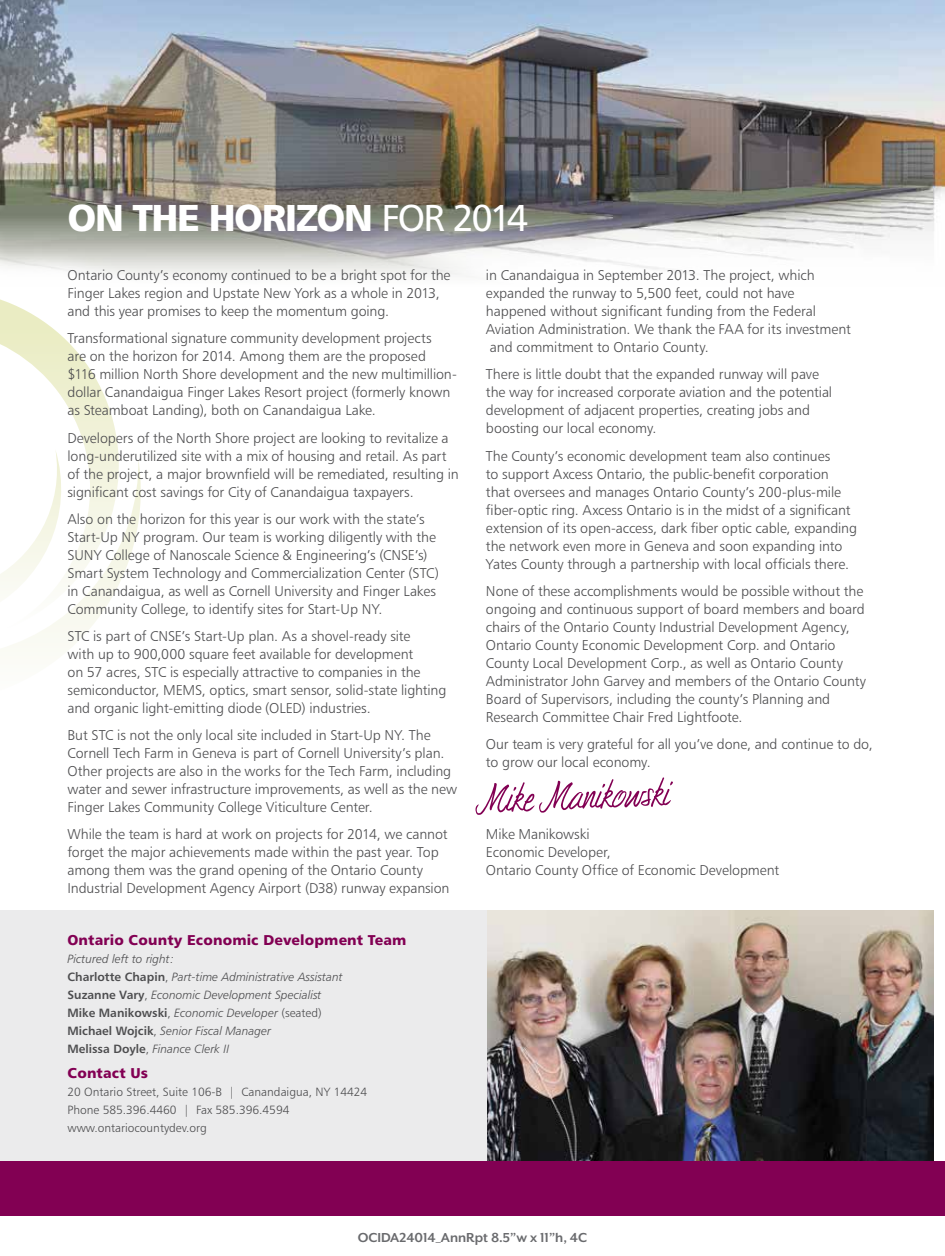
<style>
.page{position:relative;width:945px;height:1256px;background:#fff}
.page>*{position:absolute;margin:0;border:0;box-sizing:border-box;transform-origin:0 0}
.t1{font:37.5px "Humanist 777 BT Black B";letter-spacing:-.04em;color:#fff}
.t2{font:700 15px "Mr Eaves XL San OT";color:#696a6d}
.t3{font:14.25px/18px "Humanist 777 BT Light B";letter-spacing:-.005em;color:#4d4d4f}
.t4{font:14.25px "Humanist 777 BT Black B";letter-spacing:.01em;color:#820053}
.t5{font:12px/18px "Humanist 777 BT Light Italic B";color:#4d4d4f}
.t6{font:12px/18px "Humanist 777 BT Light B";color:#4d4d4f}
.s1{font-family:"Humanist 777 BT Roman B"}
.s2{font-family:"Humanist 777 BT Bold B"}
.s3{font-family:"Humanist 777 BT Light B"}
</style>
<div class="page">
<img style="left:0;top:0;width:945px;height:277px">
<img style="left:487px;top:910px;width:446px;height:251px">
<svg style="left:0;top:461px;width:141px;height:191px"></svg>
<svg style="left:0;top:299px;width:135px;height:345px"></svg>
<div style="left:0;top:910px;width:486px;height:292px;background:#ebebec"></div>
<div style="left:0;top:1161px;width:945px;height:54px;background:#820053"></div>
<svg style="left:475px;top:777px;width:198px;height:38px"></svg>
<h1 class="t1" style="left:68px;top:194px;width:462px">ON THE HORIZON <span class="s1">FOR 2014</span></h1>
<p class="t3" style="left:68px;top:266px;width:384px">Ontario County’s economy continued to be a bright spot for the<br>Finger Lakes region and Upstate New York as a whole in 2013, and this year promises to keep the momentum going.</p>
<p class="t3" style="left:68px;top:329px;width:391px">Transformational signature community development projects<br>are on the horizon for 2014. Among them are the proposed $116 million North Shore development and the new multimillion&shy;dollar Canandaigua Finger Lakes Resort project (formerly known as Steamboat Landing), both on Canandaigua Lake.</p>
<p class="t3" style="left:68px;top:428px;width:393px">Developers of the North Shore project are looking to revitalize a long-underutilized site with a mix of housing and retail. As part of the project, a major brownfield will be remediated, resulting in significant cost savings for City of Canandaigua taxpayers.</p>
<p class="t3" style="left:68px;top:509px;width:373px">Also on the horizon for this year is our work with the state’s Start-Up NY program. Our team is working diligently with the SUNY College of Nanoscale Science &amp; Engineering’s (CNSE’s)<br>Smart System Technology and Commercialization Center (STC) in Canandaigua, as well as Cornell University and Finger Lakes Community College, to identify sites for Start-Up NY.</p>
<p class="t3" style="left:68px;top:627px;width:381px">STC is part of CNSE’s Start-Up plan. As a shovel-ready site<br>with up to 900,000 square feet available for development<br>on 57 acres, STC is especially attractive to companies in the semiconductor, MEMS, optics, smart sensor, solid-state lighting and organic light-emitting diode (OLED) industries.</p>
<p class="t3" style="left:68px;top:726px;width:391px">But STC is not the only local site included in Start-Up NY. The Cornell Tech Farm in Geneva is part of Cornell University’s plan.<br>Other projects are also in the works for the Tech Farm, including water and sewer infrastructure improvements, as well as the new Finger Lakes Community College Viticulture Center.</p>
<p class="t3" style="left:68px;top:825px;width:384px">While the team is hard at work on projects for 2014, we cannot forget the major achievements made within the past year. Top among them was the grand opening of the Ontario County Industrial Development Agency Airport (D38) runway expansion</p>
<p class="t4" style="left:68px;top:931px;width:340px">Ontario County Economic Development Team</p>
<p class="t5" style="left:68px;top:950px;width:277px">Pictured left to right:<br><span class="s2">Charlotte Chapin</span><span class="s3">,</span> Part-time Administrative Assistant <span class="s2">Suzanne Vary</span><span class="s3">,</span> Economic Development Specialist <span class="s2">Mike Manikowski</span><span class="s3">,</span> Economic Developer <span class="s3">(seated)<br></span><span class="s2">Michael Wojcik</span><span class="s3">,</span> Senior Fiscal Manager<br><span class="s2">Melissa Doyle</span><span class="s3">,</span> Finance Clerk II</p>
<p class="t4" style="left:68px;top:1064px;width:82px">Contact Us</p>
<p class="t6" style="left:68px;top:1082px;width:301px">20 Ontario Street, Suite 106-B | Canandaigua, NY 14424<br>Phone 585.396.4460 | Fax 585.396.4594 www.ontariocountydev.org</p>
<p class="t3" style="left:486px;top:266px;width:367px">in Canandaigua in September 2013. The project, which expanded the runway to 5,500 feet, could not have happened without significant funding from the Federal Aviation Administration. We thank the FAA for its investment and commitment to Ontario County.</p>
<p class="t3" style="left:486px;top:365px;width:348px">There is little doubt that the expanded runway will pave the way for increased corporate aviation and the potential development of adjacent properties, creating jobs and boosting our local economy.</p>
<p class="t3" style="left:486px;top:446px;width:373px">The County’s economic development team also continues<br>to support Axcess Ontario, the public-benefit corporation<br>that oversees and manages Ontario County’s 200-plus-mile fiber-optic ring. Axcess Ontario is in the midst of a significant extension of its open-access, dark fiber optic cable, expanding the network even more in Geneva and soon expanding into Yates County through a partnership with local officials there.</p>
<p class="t3" style="left:486px;top:581px;width:382px">None of these accomplishments would be possible without the ongoing and continuous support of board members and board chairs of the Ontario County Industrial Development Agency, Ontario County Economic Development Corp. and Ontario County Local Development Corp., as well as Ontario County Administrator John Garvey and members of the Ontario County Board of Supervisors, including the county’s Planning and Research Committee Chair Fred Lightfoote.</p>
<p class="t3" style="left:486px;top:735px;width:388px">Our team is very grateful for all you’ve done, and continue to do, to grow our local economy.</p>
<p class="t3" style="left:486px;top:825px;width:295px">Mike Manikowski<br>Economic Developer,<br>Ontario County Office of Economic Development</p>
<p class="t2" style="left:358px;top:1228px;width:231px">OCIDA24014_AnnRpt 8.5”w x 11”h, 4C</p>
</div>
